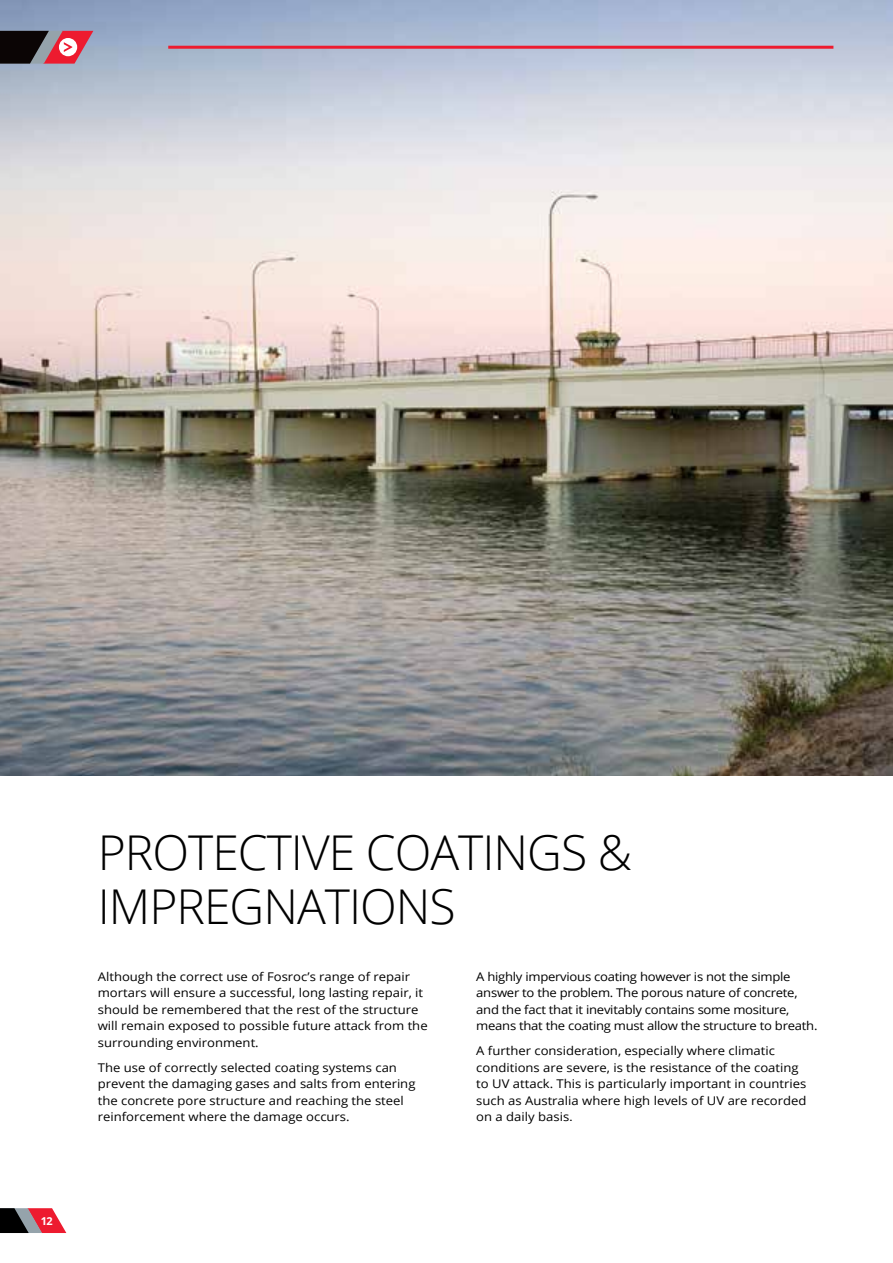
<style>
.page{position:relative;width:893px;height:1263px;background:#fff}
.page>*{position:absolute;margin:0;border:0;box-sizing:border-box;transform-origin:0 0}
.t1{font:300 48px/54px "Open Sans";letter-spacing:-.02em;color:#000}
.t2{font:12px/16.5px "Open Sans";color:#000;scale:1.09 1}
.t3{font:12px/16.5px "Open Sans";letter-spacing:-.02em;color:#000;scale:1.09 1}
.t4{font:700 10.95px "Open Sans";color:#fff}
.s1{font-family:"Arial";font-size:13.5px}
</style>
<div class="page">
<img style="left:0;top:0;width:893px;height:776px">
<hr style="left:168px;top:46px;width:665px;height:3px;background:#ed1b2f">
<svg style="left:0;top:31px;width:93px;height:33px;background:#7a464f"></svg>
<svg style="left:0;top:1208px;width:66px;height:25px;background:#90464f"></svg>
<p class="t4" style="left:41px;top:1213px;width:14px">12</p>
<h1 class="t1" style="left:98px;top:824px;width:536px">PROTECTIVE COATINGS &amp;<br>IMPREGNATIONS</h1>
<p class="t2" style="left:98px;top:968px;width:304px">Although the correct use of Fosroc’s range of repair mortars will ensure a successful, long lasting repair, it should be remembered that the rest of the structure will remain exposed to possible future attack from the surrounding environment.</p>
<p class="t2" style="left:98px;top:1059px;width:293px">The use of correctly selected coating systems can prevent the damaging gases and salts from entering the concrete pore structure and reaching the steel reinforcement where the damage occurs.</p>
<p class="t3" style="left:476px;top:968px;width:315px">A highly impervious coating however is not the simple answer to the problem. The porous nature of concrete, and the fact that it inevitably contains some mositure, means that the coating must allow the structure to breath.</p>
<p class="t2" style="left:476px;top:1042px;width:304px">A further consideration, especially where climatic conditions are severe, is the resistance of the coating to UV attack. This is particularly important in countries such as Australia where high levels of UV are recorded on a daily basis<span class="s1">.</span></p>
</div>
